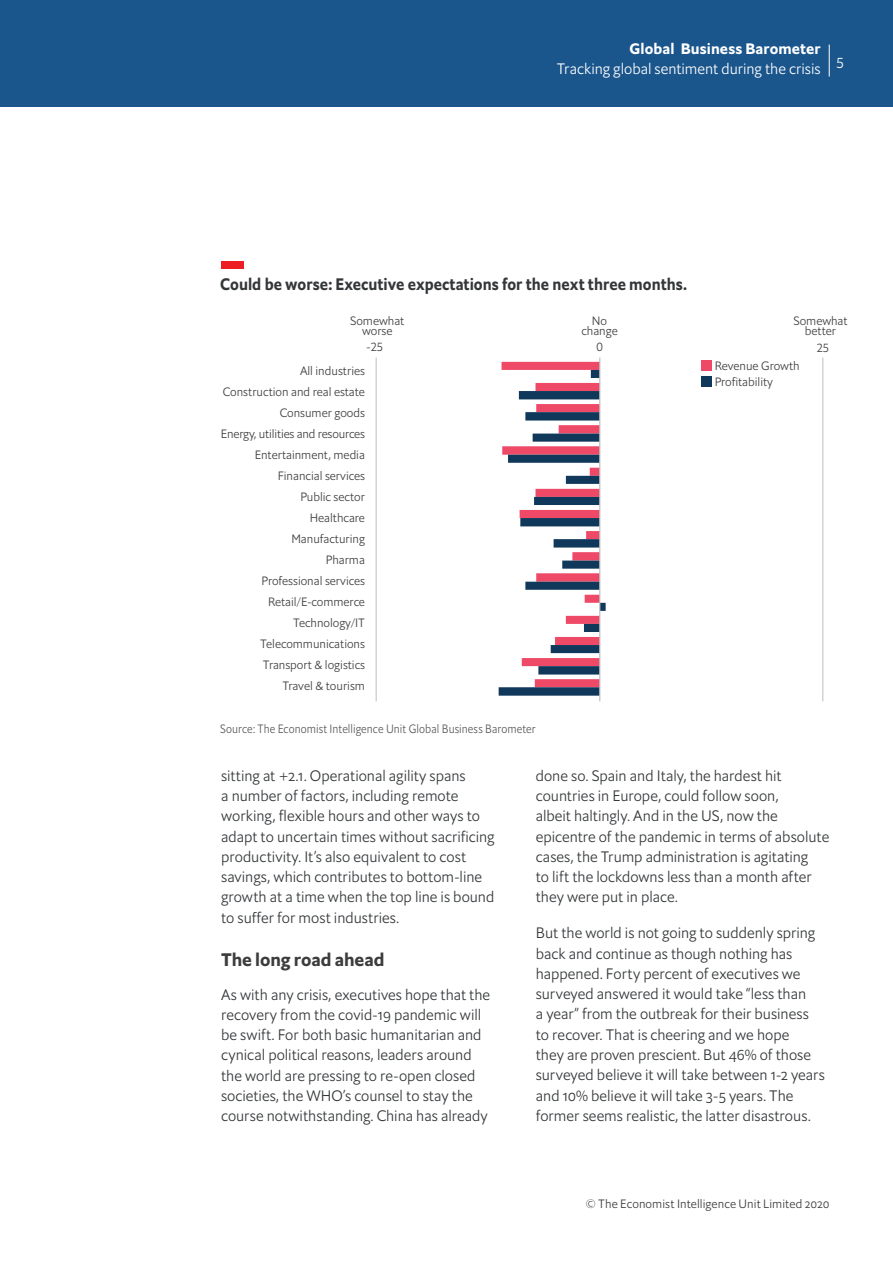
<style>
.page{position:relative;width:893px;height:1263px;background:#fff}
.page>*{position:absolute;margin:0;border:0;box-sizing:border-box;transform-origin:0 0}
.t1{font:700 18px "Econ Sans OS";letter-spacing:-.005em;color:#3c3c3c}
.t2{font:700 16.5px "Econ Sans Cnd OS";letter-spacing:.005em;color:#343739}
.t3{font:300 15px/20.2px "Econ Sans OS";color:#343739}
.t4{font:300 15px "Econ Sans OS";color:#fff}
.t5{font:700 15px "Econ Sans OS";letter-spacing:.005em;color:#fff}
.t6{font:300 12px/21px "Econ Sans OS";color:#404042;text-align:center}
.t7{font:300 12px "Econ Sans Cnd OS";letter-spacing:.01em;color:#575859}
.t8{font:300 12px "Econ Sans OS";letter-spacing:.01em;color:#3c3c3c}
</style>
<div class="page">
<div style="left:0;top:0;width:893px;height:106px;background:#1a558c"></div>
<hr style="left:829px;top:45px;width:1px;height:32px;background:#fff">
<div style="left:221px;top:261px;width:22px;height:7px;background:#ed1d24"></div>
<svg style="left:499px;top:362px;width:107px;height:334px"></svg>
<hr style="left:376px;top:358px;width:1px;height:343px;background:#bfbfbf">
<hr style="left:822px;top:358px;width:1px;height:343px;background:#bfbfbf">
<hr style="left:599px;top:358px;width:1px;height:343px;background:#bfbfbf">
<div style="left:701px;top:361px;width:11px;height:10px;background:#ee4a68"></div>
<div style="left:701px;top:377px;width:11px;height:10px;background:#10385a"></div>
<p class="t5" style="left:630px;top:39px;width:192px">Global Business Barometer</p>
<p class="t4" style="left:557px;top:59px;width:265px">Tracking global sentiment during the crisis</p>
<p class="t4" style="left:836px;top:51px;width:9px">5</p>
<p class="t2" style="left:220px;top:274px;width:468px">Could be worse: Executive expectations for the next three months.</p>
<p class="t6" style="left:350px;top:315px;width:56px;line-height:10.5px">Somewhat worse</p>
<p class="t6" style="left:793px;top:315px;width:56px;line-height:10.5px">Somewhat better</p>
<p class="t6" style="left:581px;top:315px;width:38px;line-height:10.5px">No change</p>
<p class="t6" style="left:367px;top:336px;width:18px">-25</p>
<p class="t6" style="left:596px;top:336px;width:8px">0</p>
<p class="t6" style="left:817px;top:337px;width:14px">25</p>
<p class="t6" style="left:221px;top:360px;width:146px;text-align:right">All industries<br>Construction and real estate<br>Consumer goods<br>Energy, utilities and resources<br>Entertainment, media<br>Financial services<br>Public sector<br>Healthcare<br>Manufacturing<br>Pharma<br>Professional services<br>Retail/E-commerce<br>Technology/IT<br>Telecommunications<br>Transport &amp; logistics<br>Travel &amp; tourism</p>
<p class="t7" style="left:220px;top:721px;width:317px">Source: The Economist Intelligence Unit Global Business Barometer</p>
<p class="t6" style="left:715px;top:357px;width:86px;line-height:16.5px;text-align:left">Revenue Growth<br>Profitability</p>
<p class="t3" style="left:221px;top:765px;width:275px">sitting at +2.1. Operational agility spans<br>a number of factors, including remote working, flexible hours and other ways to adapt to uncertain times without sacrificing productivity. It’s also equivalent to cost savings, which contributes to bottom-line growth at a time when the top line is bound to suffer for most industries.</p>
<p class="t1" style="left:221px;top:948px;width:165px">The long road ahead</p>
<p class="t3" style="left:221px;top:984px;width:271px">As with any crisis, executives hope that the recovery from the covid-19 pandemic will be swift. For both basic humanitarian and cynical political reasons, leaders around the world are pressing to re-open closed societies, the WHO’s counsel to stay the course notwithstanding. China has already</p>
<p class="t3" style="left:536px;top:765px;width:295px">done so. Spain and Italy, the hardest hit countries in Europe, could follow soon,<br>albeit haltingly. And in the US, now the epicentre of the pandemic in terms of absolute cases, the Trump administration is agitating<br>to lift the lockdowns less than a month after they were put in place.</p>
<p class="t3" style="left:536px;top:923px;width:291px">But the world is not going to suddenly spring back and continue as though nothing has happened. Forty percent of executives we surveyed answered it would take “less than<br>a year” from the outbreak for their business to recover. That is cheering and we hope<br>they are proven prescient. But 46% of those surveyed believe it will take between 1-2 years and 10% believe it will take 3-5 years. The former seems realistic, the latter disastrous.</p>
<p class="t8" style="left:586px;top:1196px;width:245px">© The Economist Intelligence Unit Limited 2020</p>
</div>
